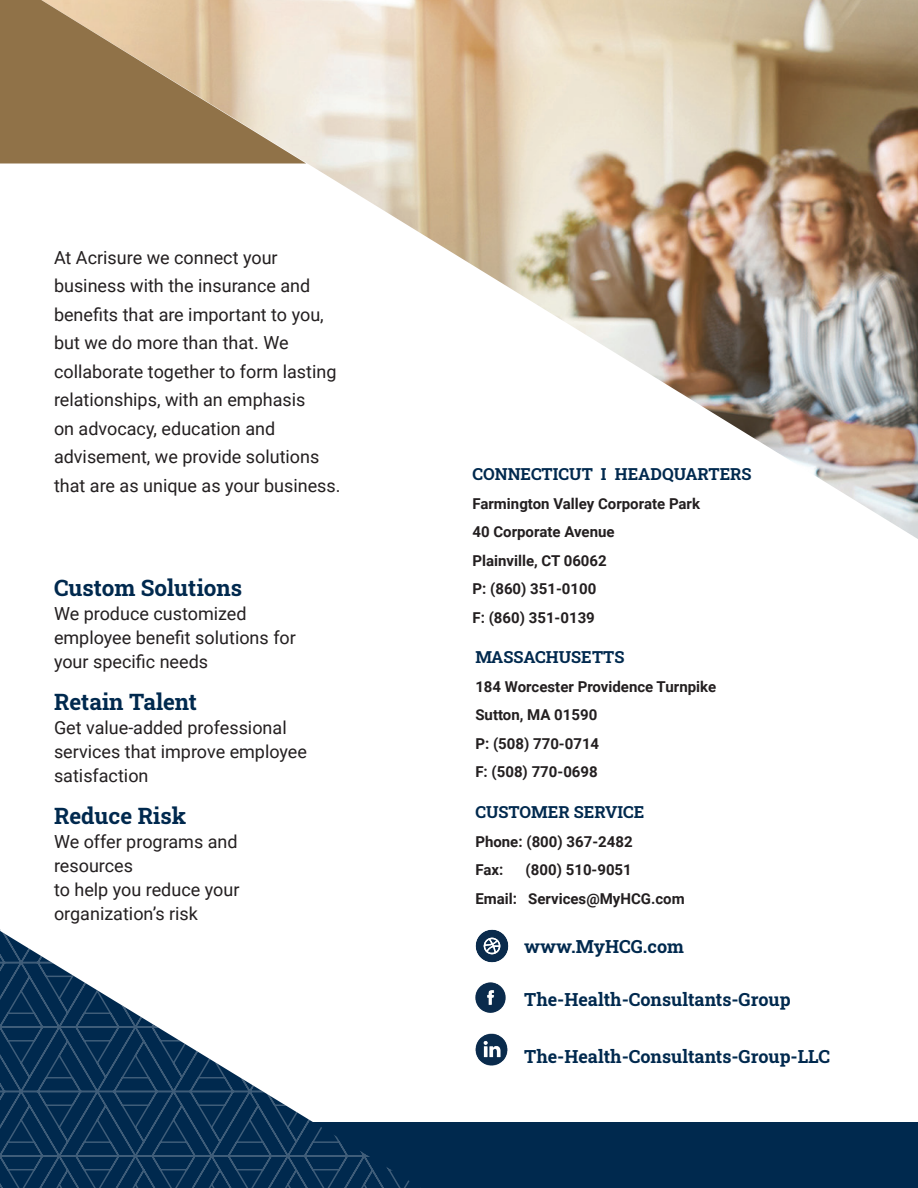
<style>
.page{position:relative;width:918px;height:1188px;background:#fff}
.page>*{position:absolute;margin:0;border:0;box-sizing:border-box;transform-origin:0 0}
.t1{font:22.5px "Roboto Slab";color:#00294e}
.t2{font:18px/28.5px "Roboto";color:#231f20}
.t3{font:18px "Roboto Slab";color:#00294e}
.t4{font:16.5px "Roboto Slab";color:#00294e}
.t5{font:700 15px/28.5px "Roboto";color:#231f20}
</style>
<div class="page">
<div style="left:0;top:1122px;width:918px;height:66px;background:#00294e"></div>
<svg style="left:0;top:930px;width:410px;height:258px"></svg>
<img style="left:306px;top:0;width:612px;height:539px">
<img style="left:475px;top:929px;width:34px;height:33px">
<img style="left:475px;top:1033px;width:33px;height:33px">
<img style="left:475px;top:982px;width:31px;height:31px">
<svg style="left:0;top:0;width:306px;height:164px;background:#b49a77"></svg>
<p class="t2" style="left:54px;top:243px;width:288px">At Acrisure we connect your business with the insurance and benefits that are important to you, but we do more than that. We collaborate together to form lasting relationships, with an emphasis<br>on advocacy, education and advisement, we provide solutions that are as unique as your business.</p>
<p class="t1" style="left:54px;top:573px;width:190px">Custom Solutions</p>
<p class="t2" style="left:54px;top:601px;width:243px;line-height:24px">We produce customized employee benefit solutions for your specific needs</p>
<p class="t1" style="left:54px;top:687px;width:145px">Retain Talent</p>
<p class="t2" style="left:54px;top:715px;width:255px;line-height:24px">Get value-added professional services that improve employee satisfaction</p>
<p class="t1" style="left:54px;top:801px;width:134px">Reduce Risk</p>
<p class="t2" style="left:54px;top:829px;width:187px;line-height:24px">We offer programs and resources<br>to help you reduce your organization’s risk</p>
<p class="t4" style="left:472px;top:463px;width:281px">CONNECTICUT I HEADQUARTERS</p>
<p class="t5" style="left:472px;top:489px;width:229px">Farmington Valley Corporate Park<br>40 Corporate Avenue<br>Plainville, CT 06062<br>P: (860) 351-0100<br>F: (860) 351-0139</p>
<p class="t4" style="left:475px;top:646px;width:151px">MASSACHUSETTS</p>
<p class="t5" style="left:475px;top:672px;width:242px">184 Worcester Providence Turnpike<br>Sutton, MA 01590<br>P: (508) 770-0714<br>F: (508) 770-0698</p>
<p class="t4" style="left:475px;top:801px;width:170px">CUSTOMER SERVICE</p>
<p class="t5" style="left:475px;top:827px;width:159px">Phone: (800) 367-2482<br>Fax:</p>
<p class="t5" style="left:475px;top:855px;width:211px;text-align:center">(800) 510-9051<br>Email: Services@MyHCG.com</p>
<p class="t3" style="left:524px;top:935px;width:161px">www.MyHCG.com</p>
<p class="t3" style="left:524px;top:987px;width:268px">The-Health-Consultants-Group</p>
<p class="t3" style="left:524px;top:1044px;width:308px">The-Health-Consultants-Group-LLC</p>
</div>
